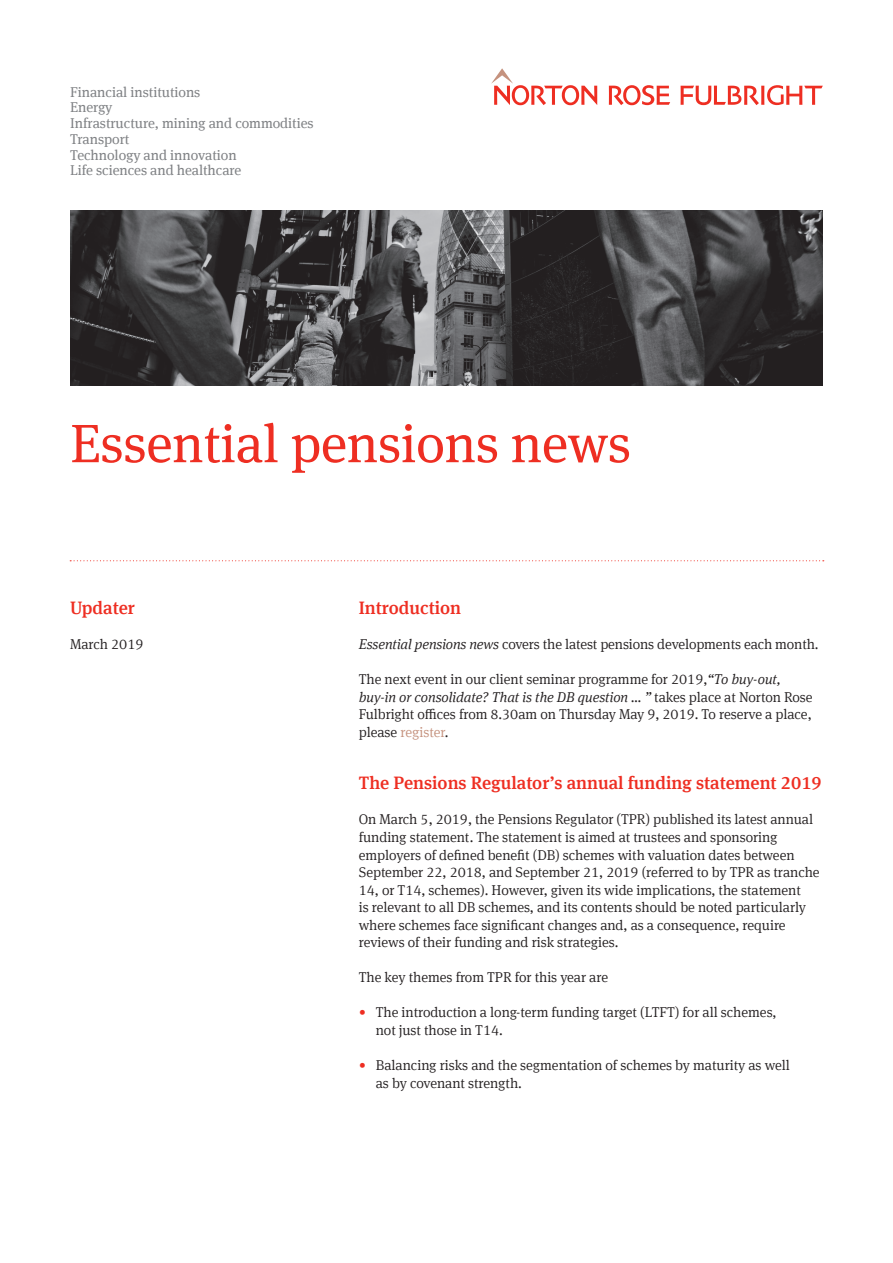
<style>
.page{position:relative;width:893px;height:1263px;background:#fff}
.page>*{position:absolute;margin:0;border:0;box-sizing:border-box;transform-origin:0 0}
.t1{font:54px "Meta Serif Offc Pro";letter-spacing:-.005em;color:#ee2e22}
.t2{font:500 18px "Meta Serif Offc Pro";color:#ee2e22}
.t3{font:300 14.25px/17.5px "Meta Serif Offc Pro";letter-spacing:-.005em;color:#231f20}
.t4{font:14.25px/15.8px "Meta Serif Offc Pro";letter-spacing:-.005em;color:#808285}
.s1{font-style:italic}
.s2{color:#c5927e}
.s3{color:#ee2e22}
</style>
<div class="page">
<svg style="left:491px;top:68px;width:106px;height:37px"></svg>
<svg style="left:609px;top:85px;width:61px;height:20px"></svg>
<svg style="left:681px;top:85px;width:142px;height:20px"></svg>
<svg style="left:70px;top:560px;width:754px;height:1px"></svg>
<img style="left:70px;top:210px;width:753px;height:176px">
<p class="t4" style="left:70px;top:83px;width:245px">Financial institutions<br>Energy<br>Infrastructure, mining and commodities<br>Transport<br>Technology and innovation<br>Life sciences and healthcare</p>
<h1 class="t1" style="left:70px;top:404px;width:562px">Essential pensions news</h1>
<p class="t2" style="left:70px;top:594px;width:66px">Updater</p>
<p class="t3" style="left:70px;top:635px;width:75px">March 2019</p>
<p class="t2" style="left:359px;top:594px;width:104px">Introduction</p>
<p class="t3" style="left:359px;top:635px;width:461px"><span class="s1">Essential pensions news</span> covers the latest pensions developments each month.</p>
<p class="t3" style="left:359px;top:670px;width:455px">The next event in our client seminar programme for 2019,<span class="s1">“To buy-out, buy-in or consolidate? That is the DB question … ”</span> takes place at Norton Rose Fulbright offices from 8.30am on Thursday May 9, 2019. To reserve a place, please <span class="s2">register</span>.</p>
<p class="t2" style="left:359px;top:769px;width:465px">The Pensions Regulator’s annual funding statement 2019</p>
<p class="t3" style="left:359px;top:810px;width:462px">On March 5, 2019, the Pensions Regulator (TPR) published its latest annual funding statement. The statement is aimed at trustees and sponsoring employers of defined benefit (DB) schemes with valuation dates between September 22, 2018, and September 21, 2019 (referred to by TPR as tranche 14, or T14, schemes). However, given its wide implications, the statement<br>is relevant to all DB schemes, and its contents should be noted particularly where schemes face significant changes and, as a consequence, require reviews of their funding and risk strategies.</p>
<p class="t3" style="left:359px;top:968px;width:251px">The key themes from TPR for this year are</p>
<p class="t3" style="left:376px;top:1003px;width:402px;text-indent:-17px"><span class="s3">•</span> The introduction a long-term funding target (LTFT) for all schemes, not just those in T14.</p>
<p class="t3" style="left:376px;top:1056px;width:416px;text-indent:-17px"><span class="s3">•</span> Balancing risks and the segmentation of schemes by maturity as well as by covenant strength.</p>
</div>
